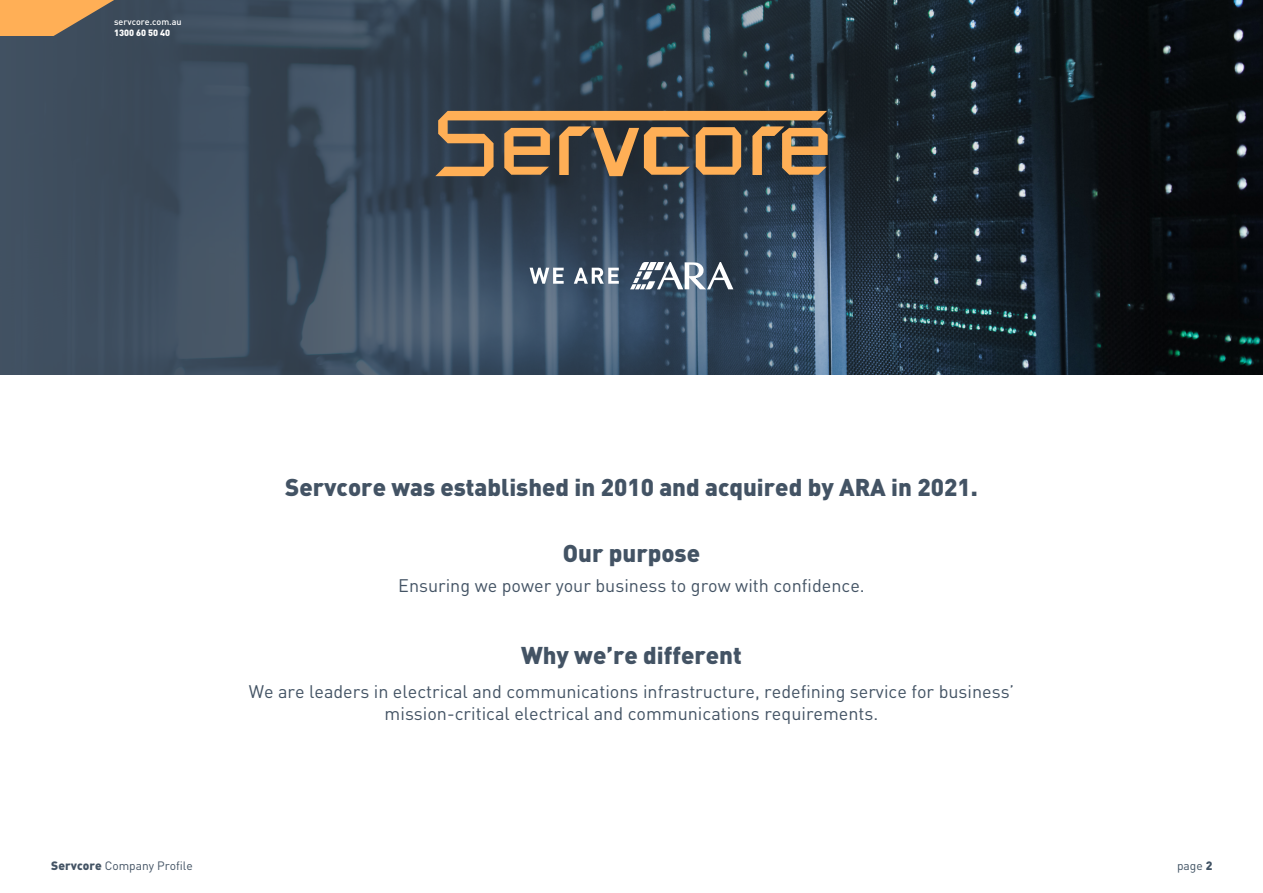
<style>
.page{position:relative;width:1263px;height:893px;background:#fff}
.page>*{position:absolute;margin:0;border:0;box-sizing:border-box;transform-origin:0 0}
.t1{font:900 24px "DIN";color:#435364}
.t2{font:18px/21.6px "DIN";color:#435364;text-align:center}
.t3{font:12px "DIN";color:#435364}
.t4{font:12px "DIN";color:#415364}
.t5{font:500 9px "DIN";color:#fff}
.t6{font:900 9px "DIN";color:#fff}
.s1{font-weight:900}
</style>
<div class="page">
<img style="left:1172px;top:0;width:91px;height:375px">
<svg style="left:0;top:0;width:1172px;height:375px;background:#2e3d4b"></svg>
<svg style="left:435px;top:111px;width:393px;height:65px;background:#8a6c49"></svg>
<svg style="left:0;top:0;width:114px;height:36px;background:#cb9457"></svg>
<svg style="left:632px;top:262px;width:101px;height:27px"></svg>
<svg style="left:530px;top:268px;width:34px;height:16px"></svg>
<svg style="left:574px;top:268px;width:45px;height:16px"></svg>
<p class="t5" style="left:114px;top:16px;width:69px">servcore.com.au</p>
<p class="t6" style="left:114px;top:27px;width:58px">1300 60 50 40</p>
<p class="t1" style="left:285px;top:471px;width:694px">Servcore was established in 2010 and acquired by ARA in 2021.</p>
<p class="t1" style="left:563px;top:537px;width:139px">Our purpose</p>
<p class="t2" style="left:398px;top:574px;width:468px">Ensuring we power your business to grow with confidence.</p>
<p class="t1" style="left:521px;top:639px;width:222px">Why we’re different</p>
<p class="t2" style="left:249px;top:680px;width:767px">We are leaders in electrical and communications infrastructure, redefining service for business’ mission-critical electrical and communications requirements.</p>
<p class="t3" style="left:51px;top:858px;width:143px"><span class="s1">Servcore</span> Company Profile</p>
<p class="t4" style="left:1177px;top:858px;width:37px">page <span class="s1">2</span></p>
</div>
